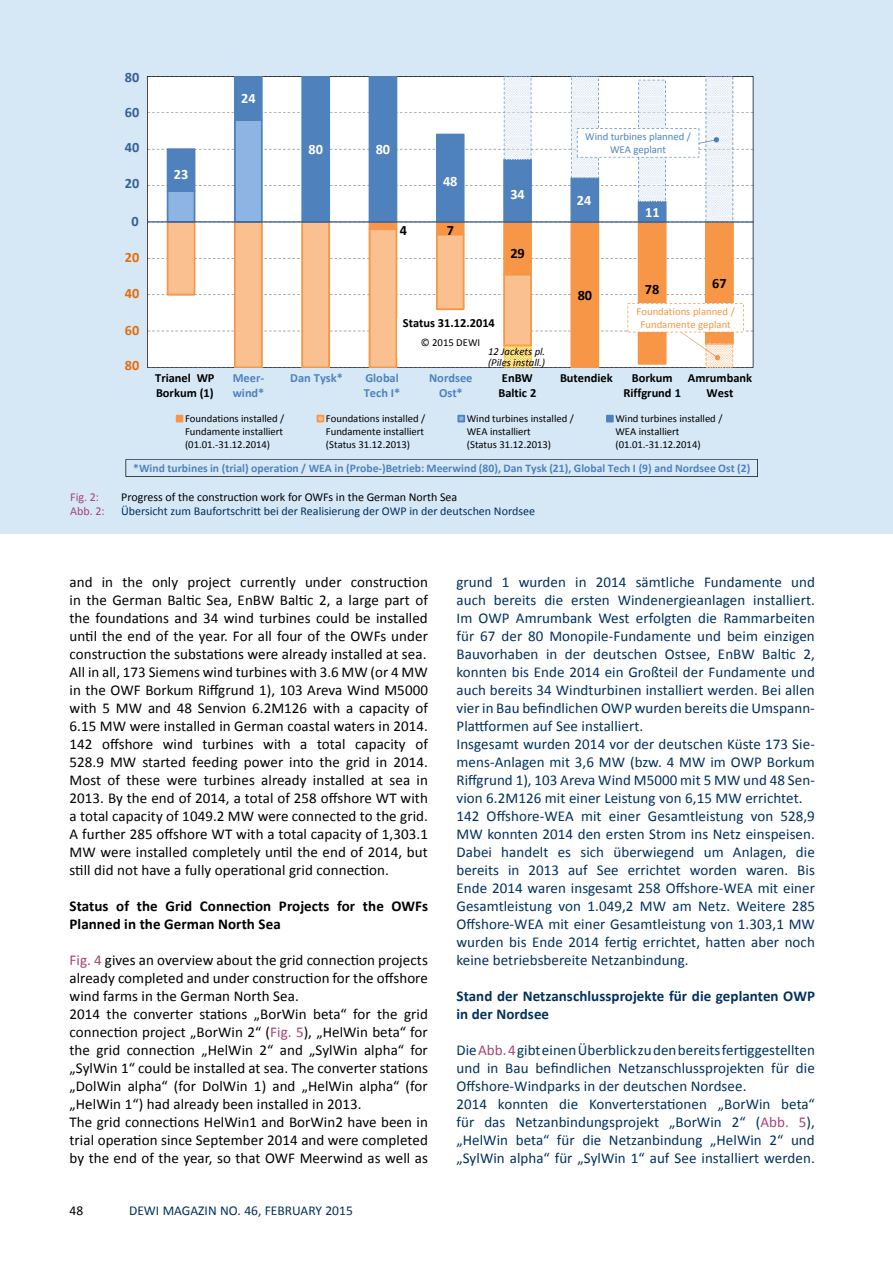
<style>
.page{position:relative;width:893px;height:1263px;background:#fff}
.page>*{position:absolute;margin:0;border:0;box-sizing:border-box;transform-origin:0 0}
.t1{font:15px/18px "Calibri";letter-spacing:.005em;color:#000;text-align:justify}
.t2{font:15px/18px "Calibri";letter-spacing:.005em;color:#00305e}
.t3{font:700 15px/18px "Calibri";letter-spacing:.005em;color:#000}
.t4{font:700 15px/18px "Calibri";letter-spacing:.005em;color:#00305e}
.t5{font:700 14.25px "Calibri";letter-spacing:-.005em;color:#fff}
.t6{font:700 14.25px "Calibri";letter-spacing:-.005em;color:#000}
.t7{font:700 14.25px "Calibri";letter-spacing:-.005em;color:#376092}
.t8{font:700 14.25px "Calibri";letter-spacing:-.005em;color:#e46c0a}
.t9{font:13.5px "Calibri";color:#00305e}
.t10{font:13.5px "Calibri";color:#000}
.t11{font:700 12.45px/15.1px "Calibri";color:#000;text-align:center}
.t12{font:700 12.45px/15.1px "Calibri";color:#4f82bd}
.t13{font:12px "Calibri";color:#00305e}
.t14{font:12px "Calibri";color:#000}
.t15{font:12px "Calibri";color:#a64373}
.t16{font:700 11.55px "Calibri";letter-spacing:.005em;color:#4f82bd}
.t17{font:10.65px/13px "Calibri";color:#000;text-align:justify}
.t18{font:10.65px/13px "Calibri";letter-spacing:-.005em;color:#f79646;text-align:center}
.t19{font:10.65px/13px "Calibri";letter-spacing:-.005em;color:#4f82bd;text-align:center}
.t20{font:italic 10.65px/10.6px "Calibri";color:#000}
.s1{color:#a64373}
</style>
<div class="page">
<div style="left:0;top:0;width:893px;height:533px;background:#d6e8f6"></div>
<div style="left:147px;top:76px;width:606px;height:292px;background:#fff"></div>
<svg style="left:532px;top:223px;width:202px;height:145px;background:#fad7ba"></svg>
<svg style="left:167px;top:223px;width:365px;height:145px;background:#fbe0ca"></svg>
<svg style="left:167px;top:148px;width:28px;height:73px;background:#6693ca"></svg>
<svg style="left:234px;top:76px;width:29px;height:145px;background:#76a0d4"></svg>
<div style="left:301px;top:76px;width:29px;height:145px;background:#4f81bd"></div>
<div style="left:369px;top:76px;width:28px;height:145px;background:#4f81bd"></div>
<svg style="left:504px;top:345px;width:27px;height:23px"></svg>
<svg style="left:176px;top:415px;width:7px;height:7px"></svg>
<svg style="left:317px;top:415px;width:7px;height:7px"></svg>
<svg style="left:457px;top:415px;width:8px;height:7px"></svg>
<svg style="left:606px;top:415px;width:8px;height:7px"></svg>
<hr style="left:148px;top:221px;width:606px;height:2px;background:#376092">
<div style="left:398px;top:318px;width:105px;height:41px;background:#fff"></div>
<svg style="left:436px;top:76px;width:297px;height:199px;background:#e4e0de"></svg>
<svg style="left:125px;top:459px;width:633px;height:18px"></svg>
<svg style="left:627px;top:303px;width:117px;height:65px;background:#fae6d6"></svg>
<p class="t7" style="left:125px;top:67px;width:16px">80</p>
<p class="t7" style="left:125px;top:102px;width:16px">60</p>
<p class="t7" style="left:125px;top:138px;width:16px">40</p>
<p class="t7" style="left:125px;top:173px;width:16px">20</p>
<p class="t7" style="left:132px;top:211px;width:9px">0</p>
<p class="t8" style="left:125px;top:247px;width:16px">20</p>
<p class="t8" style="left:125px;top:283px;width:16px">40</p>
<p class="t8" style="left:125px;top:320px;width:16px">60</p>
<p class="t8" style="left:125px;top:355px;width:16px">80</p>
<p class="t5" style="left:174px;top:164px;width:16px">23</p>
<p class="t5" style="left:241px;top:88px;width:16px">24</p>
<p class="t5" style="left:309px;top:139px;width:16px">80</p>
<p class="t5" style="left:376px;top:139px;width:16px">80</p>
<p class="t5" style="left:443px;top:171px;width:16px">48</p>
<p class="t6" style="left:400px;top:220px;width:9px">4</p>
<p class="t6" style="left:447px;top:220px;width:9px">7</p>
<p class="t5" style="left:510px;top:185px;width:16px">34</p>
<p class="t6" style="left:510px;top:243px;width:16px">29</p>
<p class="t11" style="left:403px;top:315px;width:94px">Status 31.12.2014</p>
<p class="t17" style="left:421px;top:336px;width:61px">© 2015 DEWI</p>
<p class="t20" style="left:488px;top:345px;width:59px">12 Jackets pl. (Piles install.)</p>
<p class="t11" style="left:155px;top:370px;width:61px;text-align:left">Trianel WP<br>Borkum (1)</p>
<p class="t12" style="left:233px;top:370px;width:33px">Meer‐ wind*</p>
<p class="t12" style="left:290px;top:370px;width:54px">Dan Tysk*</p>
<p class="t12" style="left:364px;top:370px;width:38px">Global<br>Tech I*</p>
<p class="t12" style="left:429px;top:370px;width:45px;text-align:center">Nordsee<br>Ost*</p>
<p class="t11" style="left:498px;top:370px;width:39px;text-align:left">EnBW<br>Baltic 2</p>
<p class="t19" style="left:585px;top:130px;width:107px">Wind turbines planned /<br>WEA geplant</p>
<p class="t5" style="left:577px;top:191px;width:16px">24</p>
<p class="t5" style="left:645px;top:202px;width:16px">11</p>
<p class="t6" style="left:578px;top:285px;width:16px">80</p>
<p class="t6" style="left:645px;top:279px;width:16px">78</p>
<p class="t6" style="left:712px;top:273px;width:16px">67</p>
<p class="t18" style="left:637px;top:305px;width:100px">Foundations planned /<br>Fundamente geplant</p>
<p class="t11" style="left:560px;top:370px;width:54px">Butendiek</p>
<p class="t11" style="left:623px;top:370px;width:59px">Borkum<br>Riffgrund 1</p>
<p class="t11" style="left:688px;top:370px;width:66px">Amrumbank<br>West</p>
<p class="t17" style="left:185px;top:411px;width:101px">Foundations installed / Fundamente installiert (01.01.‐31.12.2014)</p>
<p class="t17" style="left:326px;top:411px;width:101px">Foundations installed / Fundamente installiert (Status 31.12.2013)</p>
<p class="t17" style="left:467px;top:411px;width:109px;text-align:left">Wind turbines installed /<br>WEA installiert<br>(Status 31.12.2013)</p>
<p class="t17" style="left:615px;top:411px;width:109px;text-align:left">Wind turbines installed /<br>WEA installiert (01.01.‐31.12.2014)</p>
<p class="t16" style="left:133px;top:460px;width:619px">*Wind turbines in (trial) operation / WEA in (Probe‐)Betrieb: Meerwind (80), Dan Tysk (21), Global Tech I (9) and Nordsee Ost (2)</p>
<p class="t15" style="left:70px;top:489px;width:30px">Fig. 2:</p>
<p class="t14" style="left:121px;top:489px;width:338px">Progress of the construction work for OWFs in the German North Sea</p>
<p class="t15" style="left:70px;top:503px;width:36px">Abb. 2:</p>
<p class="t13" style="left:121px;top:503px;width:415px">Übersicht zum Baufortschritt bei der Realisierung der OWP in der deutschen Nordsee</p>
<p class="t1" style="left:70px;top:573px;width:360px">and in the only project currently under construction in the German Baltic Sea, EnBW Baltic 2, a large part of the foundations and 34 wind turbines could be installed until the end of the year. For all four of the OWFs under construction the substations were already installed at sea.<br>All in all, 173 Siemens wind turbines with 3.6 MW (or 4 MW in the OWF Borkum Riffgrund 1), 103 Areva Wind M5000 with 5 MW and 48 Senvion 6.2M126 with a capacity of 6.15 MW were installed in German coastal waters in 2014.<br>142 offshore wind turbines with a total capacity of 528.9 MW started feeding power into the grid in 2014.<br>Most of these were turbines already installed at sea in 2013. By the end of 2014, a total of 258 offshore WT with a total capacity of 1049.2 MW were connected to the grid.<br>A further 285 offshore WT with a total capacity of 1,303.1<br>MW were installed completely until the end of 2014, but still did not have a fully operational grid connection.</p>
<p class="t3" style="left:70px;top:897px;width:360px">Status of the Grid Connection Projects for the OWFs<br>Planned in the German North Sea</p>
<p class="t1" style="left:70px;top:951px;width:360px;text-align:left"><span class="s1">Fig. 4</span> gives an overview about the grid connection projects already completed and under construction for the offshore wind farms in the German North Sea.<br>2014 the converter stations „BorWin beta“ for the grid connection project „BorWin 2“ (<span class="s1">Fig. 5</span>), „HelWin beta“ for the grid connection „HelWin 2“ and „SylWin alpha“ for „SylWin 1“ could be installed at sea. The converter stations „DolWin alpha“ (for DolWin 1) and „HelWin alpha“ (for „HelWin 1“) had already been installed in 2013.<br>The grid connections HelWin1 and BorWin2 have been in trial operation since September 2014 and were completed by the end of the year, so that OWF Meerwind as well as</p>
<p class="t10" style="left:70px;top:1201px;width:15px">48</p>
<p class="t9" style="left:129px;top:1201px;width:225px">DEWI MAGAZIN NO. 46, FEBRUARY 2015</p>
<p class="t2" style="left:456px;top:573px;width:360px">grund 1 wurden in 2014 sämtliche Fundamente und auch bereits die ersten Windenergieanlagen installiert.<br>Im OWP Amrumbank West erfolgten die Rammarbeiten für 67 der 80 Monopile-Fundamente und beim einzigen Bauvorhaben in der deutschen Ostsee, EnBW Baltic 2, konnten bis Ende 2014 ein Großteil der Fundamente und auch bereits 34 Windturbinen installiert werden. Bei allen vier in Bau befindlichen OWP wurden bereits die Umspann-Plattformen auf See installiert.<br>Insgesamt wurden 2014 vor der deutschen Küste 173 Sie&shy;mens-Anlagen mit 3,6 MW (bzw. 4 MW im OWP Borkum Riffgrund 1), 103 Areva Wind M5000 mit 5 MW und 48 Sen&shy;vion 6.2M126 mit einer Leistung von 6,15 MW errichtet.<br>142 Offshore-WEA mit einer Gesamtleistung von 528,9<br>MW konnten 2014 den ersten Strom ins Netz einspeisen.<br>Dabei handelt es sich überwiegend um Anlagen, die bereits in 2013 auf See errichtet worden waren. Bis Ende 2014 waren insgesamt 258 Offshore-WEA mit einer Gesamtleistung von 1.049,2 MW am Netz. Weitere 285<br>Offshore-WEA mit einer Gesamtleistung von 1.303,1 MW wurden bis Ende 2014 fertig errichtet, hatten aber noch keine betriebsbereite Netzanbindung.</p>
<p class="t4" style="left:456px;top:987px;width:360px">Stand der Netzanschlussprojekte für die geplanten OWP in der Nordsee</p>
<p class="t2" style="left:456px;top:1041px;width:360px">Die <span class="s1">Abb. 4</span> gibt einen Überblick zu den bereits fertiggestellten und in Bau befindlichen Netzanschlussprojekten für die Offshore-Windparks in der deutschen Nordsee.<br>2014 konnten die Konverterstationen „BorWin beta“ für das Netzanbindungsprojekt „BorWin 2“ (<span class="s1">Abb. 5</span>), „HelWin beta“ für die Netzanbindung „HelWin 2“ und „SylWin alpha“ für „SylWin 1“ auf See installiert werden.</p>
</div>
